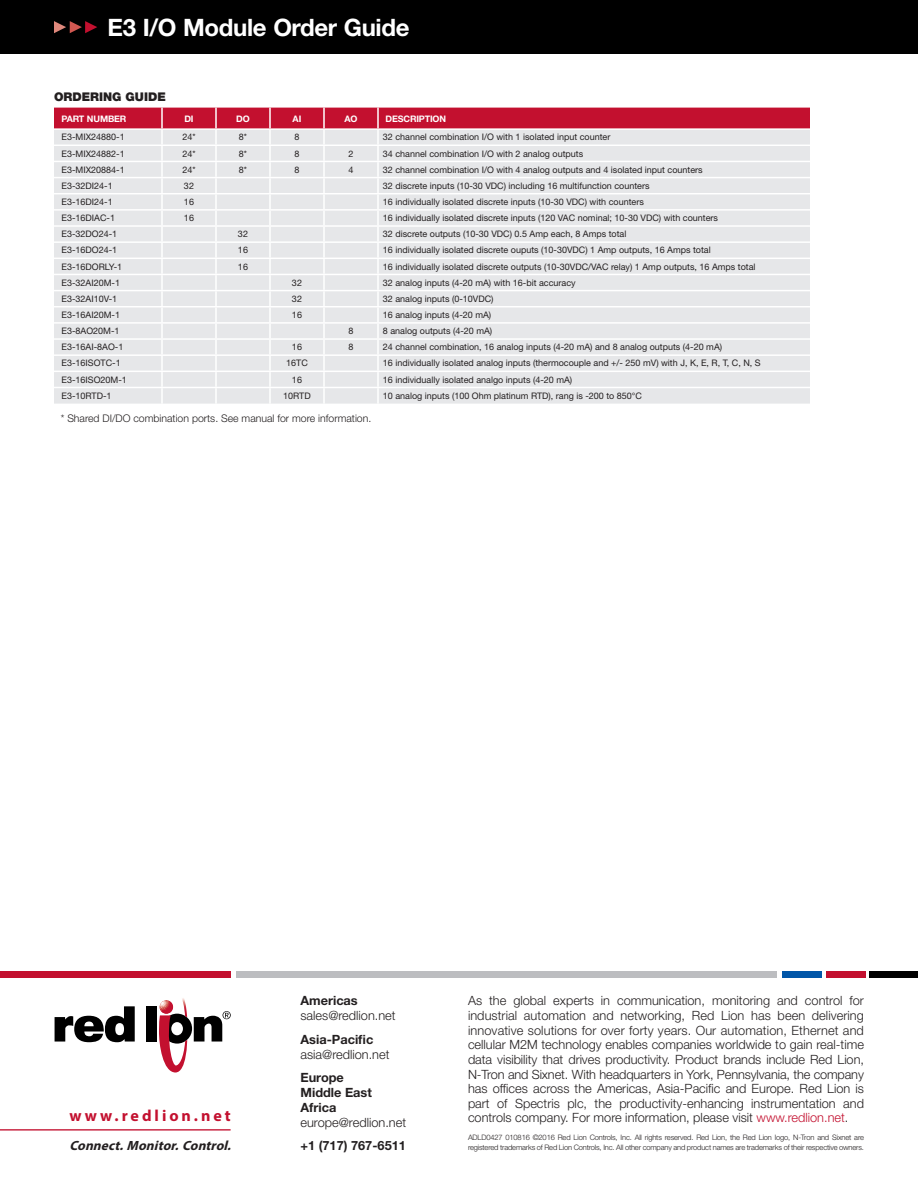
<style>
.page{position:relative;width:918px;height:1188px;background:#fff}
.page>*{position:absolute;margin:0;border:0;box-sizing:border-box;transform-origin:0 0}
.Page_1_-_Header_Blac{font:700 24px "Helvetica Neue LT Std";letter-spacing:-.015em;color:#fff}
.t1{font:700 16.05px "Myriad Pro";letter-spacing:.185em;color:#c3102f}
.t2{font:italic 700 13.35px "Myriad Pro";color:#231f20}
.t3{font:300 12.75px/14.7px "Helvetica Neue LT Std";color:#231f20}
.t4{font:700 12.75px/15px "Helvetica Neue LT Std";color:#231f20}
.Page_2_Legal{font:900 12px "Helvetica Neue LT Std";color:#231f20}
.Page_2_Legal-2{font:300 10.5px "Helvetica Neue LT Std";color:#231f20}
.t5{font:9px "Helvetica Neue LT Std";color:#231f20}
.Table_NT_Right_White{font:700 9px "Helvetica Neue LT Std";letter-spacing:-.015em;color:#fff}
.Table_Right_White_He{font:700 9px "Helvetica Neue LT Std";letter-spacing:-.015em;color:#fff}
.Page_2_Legal-3{font:300 7.5px/10.5px "Helvetica Neue LT Std";letter-spacing:-.02em;color:#231f20}
.s1{font-weight:700}
.s2{font-weight:300}
.s3{color:#c3102f}
</style>
<div class="page">
<div style="left:0;top:0;width:918px;height:54px;background:#000"></div>
<svg style="left:55px;top:1006px;width:80px;height:36px"></svg>
<div style="left:146px;top:1006px;width:11px;height:36px;background:#000"></div>
<svg style="left:159px;top:998px;width:72px;height:75px"></svg>
<hr style="left:0;top:1129px;width:231px;height:2px;background:#c3102f">
<div style="left:236px;top:971px;width:541px;height:7px;background:#bcbdc0"></div>
<div style="left:0;top:971px;width:231px;height:7px;background:#c3102f"></div>
<div style="left:826px;top:971px;width:39px;height:7px;background:#c3102f"></div>
<div style="left:782px;top:971px;width:40px;height:7px;background:#0156a8"></div>
<div style="left:870px;top:971px;width:48px;height:7px;background:#000"></div>
<svg style="left:54px;top:108px;width:756px;height:296px;background:#e5dade"></svg>
<svg style="left:54px;top:21px;width:43px;height:12px"></svg>
<p class="Page_1_-_Header_Blac" style="left:108px;top:12px;width:304px">E3 I/O Module Order Guide</p>
<p class="Page_2_Legal" style="left:54px;top:89px;width:113px">ORDERING GUIDE</p>
<p class="Table_Right_White_He" style="left:62px;top:113px;width:66px">PART NUMBER</p>
<p class="Table_NT_Right_White" style="left:184px;top:113px;width:11px">DI</p>
<p class="Table_NT_Right_White" style="left:236px;top:113px;width:15px">DO</p>
<p class="Table_NT_Right_White" style="left:293px;top:113px;width:10px">AI</p>
<p class="Table_NT_Right_White" style="left:344px;top:113px;width:15px">AO</p>
<p class="Table_NT_Right_White" style="left:386px;top:113px;width:62px">DESCRIPTION</p>
<p class="t5" style="left:62px;top:132px;width:65px">E3-MIX24880-1</p>
<p class="t5" style="left:182px;top:132px;width:15px">24*</p>
<p class="t5" style="left:239px;top:132px;width:10px">8*</p>
<p class="t5" style="left:294px;top:132px;width:7px">8</p>
<p class="t5" style="left:383px;top:132px;width:229px">32 channel combination I/O with 1 isolated input counter</p>
<p class="t5" style="left:62px;top:148px;width:65px">E3-MIX24882-1</p>
<p class="t5" style="left:182px;top:148px;width:15px">24*</p>
<p class="t5" style="left:239px;top:148px;width:10px">8*</p>
<p class="t5" style="left:294px;top:148px;width:7px">8</p>
<p class="t5" style="left:348px;top:148px;width:7px">2</p>
<p class="t5" style="left:383px;top:148px;width:202px">34 channel combination I/O with 2 analog outputs</p>
<p class="t5" style="left:62px;top:164px;width:65px">E3-MIX20884-1</p>
<p class="t5" style="left:182px;top:164px;width:15px">24*</p>
<p class="t5" style="left:239px;top:164px;width:10px">8*</p>
<p class="t5" style="left:294px;top:164px;width:7px">8</p>
<p class="t5" style="left:348px;top:164px;width:7px">4</p>
<p class="t5" style="left:383px;top:164px;width:321px">32 channel combination I/O with 4 analog outputs and 4 isolated input counters</p>
<p class="t5" style="left:62px;top:180px;width:53px">E3-32DI24-1</p>
<p class="t5" style="left:184px;top:180px;width:12px">32</p>
<p class="t5" style="left:383px;top:180px;width:268px">32 discrete inputs (10-30 VDC) including 16 multifunction counters</p>
<p class="t5" style="left:62px;top:196px;width:53px">E3-16DI24-1</p>
<p class="t5" style="left:184px;top:196px;width:12px">16</p>
<p class="t5" style="left:383px;top:196px;width:263px">16 individually isolated discrete inputs (10-30 VDC) with counters</p>
<p class="t5" style="left:62px;top:213px;width:55px">E3-16DIAC-1</p>
<p class="t5" style="left:184px;top:213px;width:12px">16</p>
<p class="t5" style="left:383px;top:213px;width:337px">16 individually isolated discrete inputs (120 VAC nominal; 10-30 VDC) with counters</p>
<p class="t5" style="left:62px;top:229px;width:57px">E3-32DO24-1</p>
<p class="t5" style="left:238px;top:229px;width:12px">32</p>
<p class="t5" style="left:383px;top:229px;width:245px">32 discrete outputs (10-30 VDC) 0.5 Amp each, 8 Amps total</p>
<p class="t5" style="left:62px;top:245px;width:57px">E3-16DO24-1</p>
<p class="t5" style="left:238px;top:245px;width:12px">16</p>
<p class="t5" style="left:383px;top:245px;width:329px">16 individually isolated discrete ouputs (10-30VDC) 1 Amp outputs, 16 Amps total</p>
<p class="t5" style="left:62px;top:261px;width:62px">E3-16DORLY-1</p>
<p class="t5" style="left:238px;top:261px;width:12px">16</p>
<p class="t5" style="left:383px;top:261px;width:374px">16 individually isolated discrete outputs (10-30VDC/VAC relay) 1 Amp outputs, 16 Amps total</p>
<p class="t5" style="left:62px;top:277px;width:60px">E3-32AI20M-1</p>
<p class="t5" style="left:292px;top:277px;width:12px">32</p>
<p class="t5" style="left:383px;top:277px;width:194px">32 analog inputs (4-20 mA) with 16-bit accuracy</p>
<p class="t5" style="left:62px;top:293px;width:57px">E3-32AI10V-1</p>
<p class="t5" style="left:292px;top:293px;width:12px">32</p>
<p class="t5" style="left:383px;top:293px;width:112px">32 analog inputs (0-10VDC)</p>
<p class="t5" style="left:62px;top:309px;width:60px">E3-16AI20M-1</p>
<p class="t5" style="left:292px;top:309px;width:12px">16</p>
<p class="t5" style="left:383px;top:309px;width:110px">16 analog inputs (4-20 mA)</p>
<p class="t5" style="left:62px;top:326px;width:60px">E3-8AO20M-1</p>
<p class="t5" style="left:348px;top:326px;width:7px">8</p>
<p class="t5" style="left:383px;top:326px;width:111px">8 analog outputs (4-20 mA)</p>
<p class="t5" style="left:62px;top:342px;width:63px">E3-16AI-8AO-1</p>
<p class="t5" style="left:292px;top:342px;width:12px">16</p>
<p class="t5" style="left:348px;top:342px;width:7px">8</p>
<p class="t5" style="left:383px;top:342px;width:341px">24 channel combination, 16 analog inputs (4-20 mA) and 8 analog outputs (4-20 mA)</p>
<p class="t5" style="left:62px;top:358px;width:61px">E3-16ISOTC-1</p>
<p class="t5" style="left:286px;top:358px;width:23px">16TC</p>
<p class="t5" style="left:383px;top:358px;width:379px">16 individually isolated analog inputs (thermocouple and +/- 250 mV) with J, K, E, R, T, C, N, S</p>
<p class="t5" style="left:62px;top:374px;width:67px">E3-16ISO20M-1</p>
<p class="t5" style="left:292px;top:374px;width:12px">16</p>
<p class="t5" style="left:383px;top:374px;width:191px">16 individually isolated analgo inputs (4-20 mA)</p>
<p class="t5" style="left:62px;top:390px;width:52px">E3-10RTD-1</p>
<p class="t5" style="left:283px;top:390px;width:29px">10RTD</p>
<p class="t5" style="left:383px;top:390px;width:261px">10 analog inputs (100 Ohm platinum RTD), rang is -200 to 850°C</p>
<p class="Page_2_Legal-2" style="left:61px;top:411px;width:312px">* Shared DI/DO combination ports. See manual for more information.</p>
<p class="t1" style="left:69px;top:1105px;width:163px">www.redlion.net</p>
<p class="t2" style="left:69px;top:1137px;width:167px">Connect.Monitor.Control.</p>
<p class="t3" style="left:300px;top:993px;width:97px"><span class="s1">Americas </span>sales@redlion.net</p>
<p class="t3" style="left:300px;top:1031px;width:91px"><span class="s1">Asia-Pacific </span>asia@redlion.net</p>
<p class="t4" style="left:300px;top:1069px;width:107px">Europe<br>Middle East<br>Africa <span class="s2">europe@redlion.net</span></p>
<p class="t4" style="left:300px;top:1137px;width:107px">+1 (717) 767-6511</p>
<p class="Page_2_Legal-3" style="left:468px;top:1132px;width:398px">ADLD0427 010816 ©2016 Red Lion Controls, Inc. All rights reserved. Red Lion, the Red Lion logo, N-Tron and Sixnet are registered trademarks of Red Lion Controls, Inc. All other company and product names are trademarks of their respective owners.</p>
<p class="t3" style="left:468px;top:993px;width:398px;text-align:justify">As the global experts in communication, monitoring and control for industrial automation and networking, Red Lion has been delivering innovative solutions for over forty years. Our automation, Ethernet and cellular M2M technology enables companies worldwide to gain real-time data visibility that drives productivity. Product brands include Red Lion, N-Tron and Sixnet. With headquarters in York, Pennsylvania, the company has offices across the Americas, Asia-Pacific and Europe. Red Lion is part of Spectris plc, the productivity-enhancing instrumentation and controls company. For more information, please visit <span class="s3">www.redlion.net</span>.</p>
</div>
